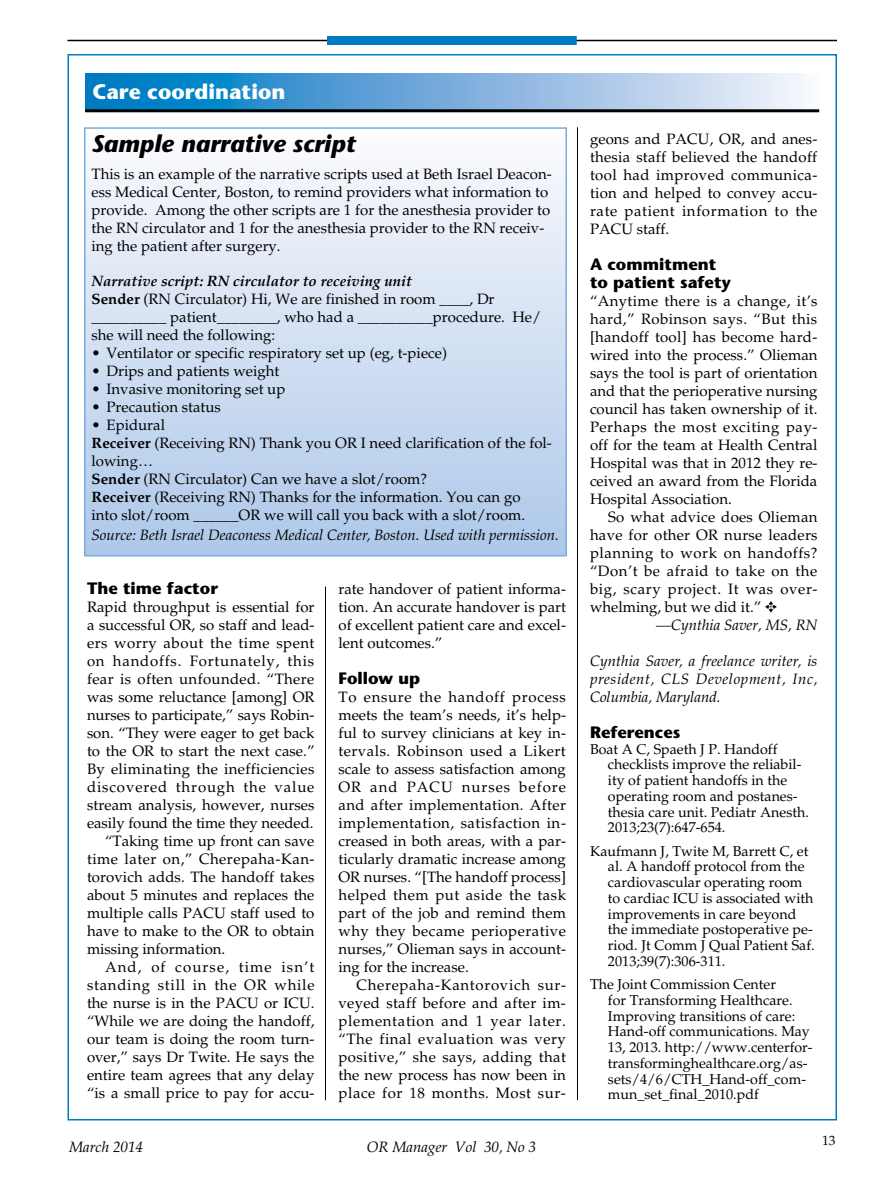
<style>
.page{position:relative;width:891px;height:1188px;background:#fff}
.page>*{position:absolute;margin:0;border:0;box-sizing:border-box;transform-origin:0 0}
.t1{font:italic 700 24px "Stone Sans Std";color:#000}
.t2{font:700 21px "Stone Sans Std";color:#fff}
.t3{font:700 16.5px/18px "Stone Sans Std";color:#000}
.t4{font:15px/18px "Palatino LT Std";color:#000;text-align:justify}
.t5{font:italic 15px/18px "Palatino LT Std";color:#000;text-align:justify}
.t6{font:15px "Palatino LT Std";letter-spacing:.035em;color:#000}
.t7{font:15px "Palatino LT Std";letter-spacing:.05em;color:#000}
.t8{font:15px "Palatino LT Std";letter-spacing:.02em;color:#000}
.t9{font:15px "Palatino LT Std";letter-spacing:.025em;color:#000}
.t10{font:15px "Palatino LT Std";letter-spacing:.03em;color:#000}
.t11{font:15px "Palatino LT Std";letter-spacing:.04em;color:#000}
.t12{font:15px "Palatino LT Std";letter-spacing:.055em;color:#000}
.t13{font:15px "Palatino LT Std";letter-spacing:.075em;color:#000}
.t14{font:14.25px/15.8px "Palatino LT Std";color:#000}
.t15{font:13.5px "Palatino LT Std";color:#000}
.s1{font-weight:700;font-style:italic}
.s2{font-weight:700}
</style>
<div class="page">
<div style="left:68px;top:54px;width:769px;height:1066px;background:#fff;border:2px solid #007ac2"></div>
<hr style="left:68px;top:40px;width:769px;height:1px;background:#000">
<div style="left:327px;top:36px;width:250px;height:9px;background:#007ac2"></div>
<hr style="left:577px;top:127px;width:1px;height:973px;background:#000">
<hr style="left:325px;top:586px;width:1px;height:514px;background:#000">
<svg style="left:85px;top:73px;width:720px;height:36px;background:#70aedc"></svg>
<hr style="left:85px;top:109px;width:734px;height:3px;background:#000">
<div style="left:85px;top:128px;width:481px;height:428px;background:linear-gradient(to bottom,#fbfbfe,#adc7e9)"></div>
<div style="left:84px;top:127px;width:483px;height:429px;border:2px solid #7bacdc"></div>
<h2 class="t2" style="left:93px;top:80px;width:194px">Care coordination</h2>
<h1 class="t1" style="left:92px;top:130px;width:265px">Sample narrative script</h1>
<p class="t4" style="left:92px;top:166px;width:462px;text-align:left">This is an example of the narrative scripts used at Beth Israel Deacon&shy;ess Medical Center, Boston, to remind providers what information to provide. Among the other scripts are 1 for the anesthesia provider to the RN circulator and 1 for the anesthesia provider to the RN receiv&shy;ing the patient after surgery.</p>
<p class="t4" style="left:92px;top:272px;width:451px;text-align:left"><span class="s1">Narrative script: RN circulator to receiving unit<br></span><span class="s2">Sender</span> (RN Circulator) Hi, We are finished in room ____, Dr __________ patient________, who had a __________procedure. He/ she will need the following:</p>
<p class="t4" style="left:92px;top:344px;width:357px">• Ventilator or specific respiratory set up (eg, t-piece)</p>
<p class="t4" style="left:92px;top:362px;width:189px">• Drips and patients weight</p>
<p class="t4" style="left:92px;top:380px;width:195px">• Invasive monitoring set up</p>
<p class="t4" style="left:92px;top:398px;width:131px">• Precaution status</p>
<p class="t4" style="left:92px;top:416px;width:462px;text-align:left">• Epidural<br><span class="s2">Receiver</span> (Receiving RN) Thank you OR I need clarification of the fol&shy;lowing…<br><span class="s2">Sender</span> (RN Circulator) Can we have a slot/room?<br><span class="s2">Receiver</span> (Receiving RN) Thanks for the information. You can go<br>into slot/room ______OR we will call you back with a slot/room.</p>
<p class="t5" style="left:92px;top:526px;width:469px">Source: Beth Israel Deaconess Medical Center, Boston. Used with permission.</p>
<p class="t3" style="left:87px;top:579px;width:132px">The time factor</p>
<p class="t4" style="left:87px;top:598px;width:229px">Rapid throughput is essential for</p>
<p class="t4" style="left:87px;top:616px;width:229px">a successful OR, so staff and lead-</p>
<p class="t6" style="left:87px;top:634px;width:229px">ers worry about the time spent</p>
<p class="t7" style="left:87px;top:652px;width:229px">on handoffs. Fortunately, this</p>
<p class="t9" style="left:87px;top:670px;width:229px">fear is often unfounded. “There</p>
<p class="t4" style="left:87px;top:688px;width:229px">was some reluctance [among] OR</p>
<p class="t4" style="left:87px;top:706px;width:229px">nurses to participate,” says Robin-</p>
<p class="t4" style="left:87px;top:724px;width:229px">son. “They were eager to get back</p>
<p class="t4" style="left:87px;top:742px;width:229px">to the OR to start the next case.”</p>
<p class="t8" style="left:87px;top:760px;width:229px">By eliminating the inefficiencies</p>
<p class="t12" style="left:87px;top:778px;width:229px">discovered through the value</p>
<p class="t4" style="left:87px;top:796px;width:229px">stream analysis, however, nurses</p>
<p class="t4" style="left:87px;top:814px;width:228px">easily found the time they needed.</p>
<p class="t4" style="left:105px;top:832px;width:211px">“Taking time up front can save</p>
<p class="t10" style="left:87px;top:850px;width:229px">time later on,” Cherepaha-Kan-</p>
<p class="t4" style="left:87px;top:868px;width:229px">torovich adds. The handoff takes</p>
<p class="t4" style="left:87px;top:886px;width:229px">about 5 minutes and replaces the</p>
<p class="t4" style="left:87px;top:904px;width:229px">multiple calls PACU staff used to</p>
<p class="t4" style="left:87px;top:922px;width:229px">have to make to the OR to obtain</p>
<p class="t4" style="left:87px;top:940px;width:140px">missing information.</p>
<p class="t13" style="left:105px;top:958px;width:211px">And, of course, time isn’t</p>
<p class="t7" style="left:87px;top:976px;width:229px">standing still in the OR while</p>
<p class="t4" style="left:87px;top:994px;width:229px">the nurse is in the PACU or ICU.</p>
<p class="t4" style="left:87px;top:1012px;width:229px">“While we are doing the handoff,</p>
<p class="t4" style="left:87px;top:1030px;width:229px">our team is doing the room turn-</p>
<p class="t4" style="left:87px;top:1048px;width:229px">over,” says Dr Twite. He says the</p>
<p class="t4" style="left:87px;top:1066px;width:229px">entire team agrees that any delay</p>
<p class="t4" style="left:87px;top:1084px;width:229px">“is a small price to pay for accu-</p>
<p class="t4" style="left:339px;top:580px;width:229px">rate handover of patient informa&shy;tion. An accurate handover is part of excellent patient care and excel&shy;lent outcomes.”</p>
<p class="t3" style="left:339px;top:669px;width:83px">Follow up</p>
<p class="t4" style="left:339px;top:688px;width:229px">To ensure the handoff process meets the team’s needs, it’s help&shy;ful to survey clinicians at key in&shy;tervals. Robinson used a Likert scale to assess satisfaction among OR and PACU nurses before and after implementation. After implementation, satisfaction in&shy;creased in both areas, with a par&shy;ticularly dramatic increase among OR nurses. “[The handoff process] helped them put aside the task part of the job and remind them why they became perioperative nurses,” Olieman says in account&shy;ing for the increase.</p>
<p class="t4" style="left:339px;top:976px;width:229px;text-indent:18px">Cherepaha-Kantorovich sur&shy;veyed staff before and after im&shy;plementation and 1 year later. “The final evaluation was very positive,” she says, adding that the new process has now been in place for 18 months. Most sur-</p>
<p class="t5" style="left:69px;top:1138px;width:76px">March 2014</p>
<p class="t5" style="left:367px;top:1138px;width:171px">OR Manager Vol 30, No 3</p>
<p class="t4" style="left:590px;top:130px;width:229px">geons and PACU, OR, and anes&shy;thesia staff believed the handoff tool had improved communica&shy;tion and helped to convey accu&shy;rate patient information to the PACU staff.</p>
<p class="t3" style="left:590px;top:255px;width:142px">A commitment to patient safety</p>
<p class="t4" style="left:590px;top:292px;width:229px">“Anytime there is a change, it’s hard,” Robinson says. “But this [handoff tool] has become hard&shy;wired into the process.” Olieman says the tool is part of orientation and that the perioperative nursing council has taken ownership of it.<br>Perhaps the most exciting pay&shy;off for the team at Health Central Hospital was that in 2012 they re&shy;ceived an award from the Florida Hospital Association.</p>
<p class="t4" style="left:608px;top:508px;width:211px">So what advice does Olieman</p>
<p class="t4" style="left:590px;top:526px;width:229px">have for other OR nurse leaders</p>
<p class="t6" style="left:590px;top:544px;width:229px">planning to work on handoffs?</p>
<p class="t6" style="left:590px;top:562px;width:229px">“Don’t be afraid to take on the</p>
<p class="t11" style="left:590px;top:580px;width:229px">big, scary project. It was over-</p>
<p class="t4" style="left:590px;top:598px;width:188px">whelming, but we did it.” ✥</p>
<p class="t5" style="left:656px;top:616px;width:163px">—Cynthia Saver, MS, RN</p>
<p class="t5" style="left:590px;top:652px;width:229px">Cynthia Saver, a freelance writer, is president, CLS Development, Inc, Columbia, Maryland.</p>
<p class="t3" style="left:590px;top:723px;width:92px">References</p>
<p class="t14" style="left:608px;top:741px;width:202px;text-indent:-18px">Boat A C, Spaeth J P. Handoff checklists improve the reliabil&shy;ity of patient handoffs in the operating room and postanes&shy;thesia care unit. Pediatr Anesth.<br>2013;23(7):647-654.</p>
<p class="t14" style="left:608px;top:843px;width:208px;text-indent:-18px">Kaufmann J, Twite M, Barrett C, et al. A handoff protocol from the cardiovascular operating room to cardiac ICU is associated with improvements in care beyond the immediate postoperative pe&shy;riod. Jt Comm J Qual Patient Saf.<br>2013;39(7):306-311.</p>
<p class="t14" style="left:608px;top:977px;width:206px;text-indent:-18px">The Joint Commission Center<br>for Transforming Healthcare.<br>Improving transitions of care:<br>Hand-off communications. May<br>13, 2013. http://www.centerfor&shy;transforminghealthcare.org/as&shy;sets/4/6/CTH_Hand-off_com&shy;mun_set_final_2010.pdf</p>
<p class="t15" style="left:822px;top:1133px;width:15px">13</p>
</div>
